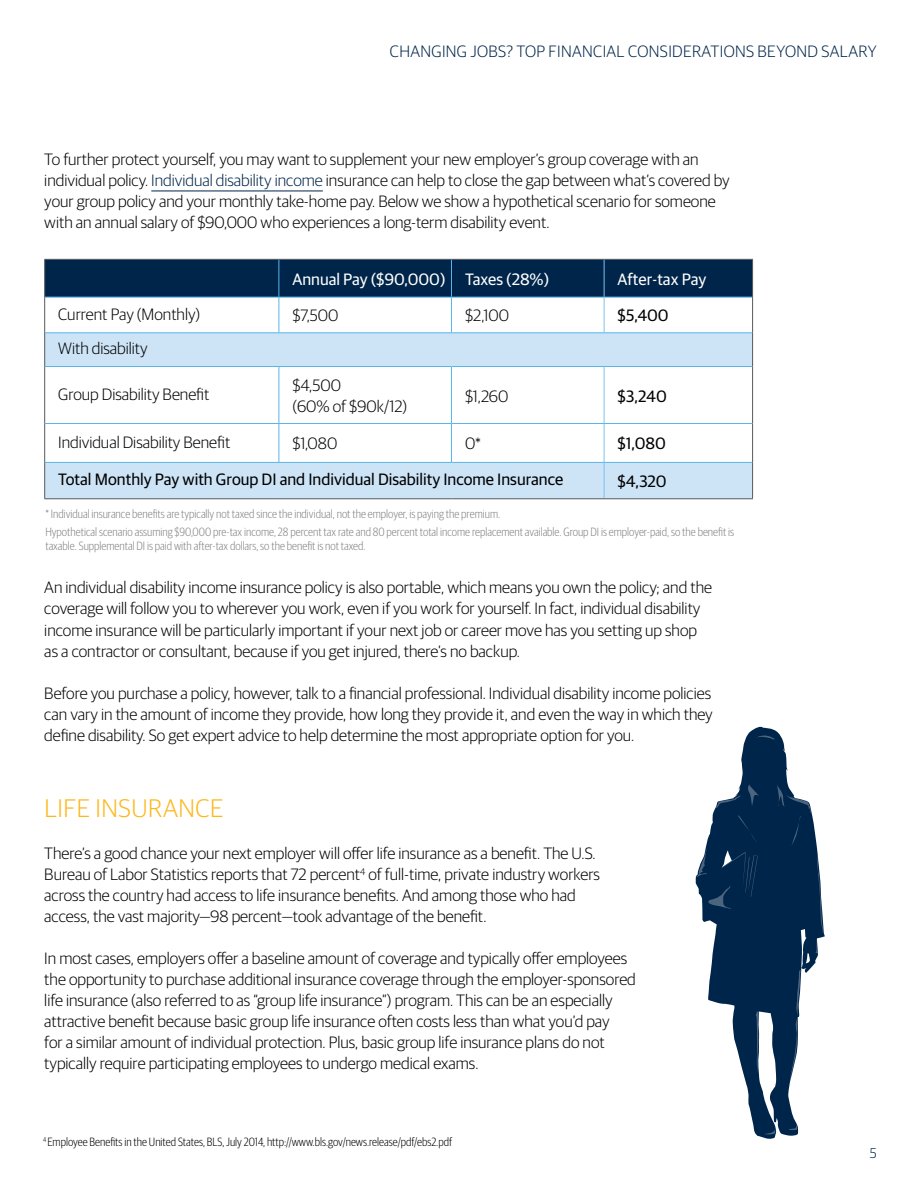
<style>
.page{position:relative;width:921px;height:1191px;background:#fff}
.page>*{position:absolute;margin:0;border:0;box-sizing:border-box;transform-origin:0 0}
.t1{font:300 25.5px "Guardian Sans";letter-spacing:.02em;color:#fdb71a}
.t2{font:300 16.5px/21px "Guardian Sans";color:#000}
.t3{font:16.5px "Guardian Sans";color:#000}
.t4{font:300 16.5px "Guardian Sans";letter-spacing:.02em;color:#00254a}
.t5{font:16.5px "Guardian Sans";color:#fff}
.t6{font:300 14.25px "Guardian Sans";color:#00254a}
.t7{font:300 12px/17.9px "Guardian Sans Cond";color:#808285}
.t8{font:300 12px "Guardian Sans Cond";color:#000}
.s1{color:#00254a}
</style>
<div class="page">
<hr style="left:151px;top:190px;width:172px;height:1px;background:#00254a">
<div style="left:45px;top:260px;width:707px;height:37px;background:#00254a"></div>
<svg style="left:45px;top:333px;width:707px;height:165px"></svg>
<hr style="left:44px;top:259px;width:235px;height:1px;background:#58595b">
<hr style="left:44px;top:260px;width:1px;height:37px;background:#58595b">
<hr style="left:279px;top:259px;width:172px;height:1px;background:#58595b">
<hr style="left:451px;top:259px;width:153px;height:1px;background:#58595b">
<hr style="left:604px;top:259px;width:148px;height:1px;background:#58595b">
<hr style="left:752px;top:260px;width:1px;height:37px;background:#58595b">
<hr style="left:44px;top:297px;width:1px;height:36px;background:#58595b">
<hr style="left:752px;top:297px;width:1px;height:36px;background:#58595b">
<hr style="left:44px;top:333px;width:1px;height:33px;background:#58595b">
<hr style="left:752px;top:333px;width:1px;height:33px;background:#58595b">
<hr style="left:44px;top:366px;width:1px;height:57px;background:#58595b">
<hr style="left:752px;top:366px;width:1px;height:57px;background:#58595b">
<hr style="left:44px;top:423px;width:1px;height:39px;background:#58595b">
<hr style="left:752px;top:423px;width:1px;height:39px;background:#58595b">
<hr style="left:278px;top:260px;width:1px;height:37px;background:#58b6e7">
<hr style="left:451px;top:260px;width:1px;height:37px;background:#58b6e7">
<hr style="left:45px;top:297px;width:234px;height:1px;background:#58b6e7">
<hr style="left:279px;top:297px;width:172px;height:1px;background:#58b6e7">
<hr style="left:278px;top:297px;width:1px;height:35px;background:#58b6e7">
<hr style="left:451px;top:297px;width:153px;height:1px;background:#58b6e7">
<hr style="left:451px;top:297px;width:1px;height:35px;background:#58b6e7">
<hr style="left:604px;top:297px;width:148px;height:1px;background:#58b6e7">
<hr style="left:45px;top:332px;width:234px;height:1px;background:#58b6e7">
<hr style="left:279px;top:332px;width:172px;height:1px;background:#58b6e7">
<hr style="left:451px;top:332px;width:153px;height:1px;background:#58b6e7">
<hr style="left:604px;top:332px;width:148px;height:1px;background:#58b6e7">
<hr style="left:45px;top:366px;width:234px;height:1px;background:#58b6e7">
<hr style="left:279px;top:366px;width:172px;height:1px;background:#58b6e7">
<hr style="left:278px;top:367px;width:1px;height:56px;background:#58b6e7">
<hr style="left:451px;top:366px;width:153px;height:1px;background:#58b6e7">
<hr style="left:451px;top:367px;width:1px;height:56px;background:#58b6e7">
<hr style="left:604px;top:366px;width:148px;height:1px;background:#58b6e7">
<hr style="left:45px;top:423px;width:234px;height:1px;background:#58b6e7">
<hr style="left:279px;top:423px;width:172px;height:1px;background:#58b6e7">
<hr style="left:278px;top:424px;width:1px;height:38px;background:#58b6e7">
<hr style="left:451px;top:423px;width:153px;height:1px;background:#58b6e7">
<hr style="left:451px;top:424px;width:1px;height:38px;background:#58b6e7">
<hr style="left:604px;top:423px;width:148px;height:1px;background:#58b6e7">
<hr style="left:45px;top:462px;width:234px;height:1px;background:#58b6e7">
<hr style="left:279px;top:462px;width:172px;height:1px;background:#58b6e7">
<hr style="left:451px;top:462px;width:153px;height:1px;background:#58b6e7">
<hr style="left:604px;top:462px;width:148px;height:1px;background:#58b6e7">
<hr style="left:603px;top:260px;width:1px;height:37px;background:#7dc2eb">
<hr style="left:603px;top:297px;width:1px;height:35px;background:#7dc2eb">
<hr style="left:603px;top:367px;width:1px;height:56px;background:#7dc2eb">
<hr style="left:603px;top:424px;width:1px;height:38px;background:#7dc2eb">
<hr style="left:603px;top:462px;width:1px;height:36px;background:#7dc2eb">
<hr style="left:44px;top:462px;width:1px;height:36px;background:#58595b">
<hr style="left:752px;top:462px;width:1px;height:36px;background:#58595b">
<hr style="left:44px;top:498px;width:235px;height:1px;background:#58595b">
<hr style="left:279px;top:498px;width:172px;height:1px;background:#58595b">
<hr style="left:451px;top:498px;width:153px;height:1px;background:#58595b">
<hr style="left:604px;top:498px;width:148px;height:1px;background:#58595b">
<svg style="left:695px;top:726px;width:129px;height:413px"></svg>
<svg style="left:788px;top:1123px;width:8px;height:6px"></svg>
<svg style="left:763px;top:1128px;width:12px;height:6px"></svg>
<svg style="left:755px;top:1011px;width:3px;height:61px"></svg>
<svg style="left:788px;top:969px;width:12px;height:114px"></svg>
<svg style="left:747px;top:783px;width:11px;height:22px"></svg>
<svg style="left:715px;top:795px;width:25px;height:12px"></svg>
<svg style="left:756px;top:735px;width:18px;height:4px"></svg>
<svg style="left:776px;top:784px;width:35px;height:62px;background:#294867"></svg>
<svg style="left:696px;top:815px;width:61px;height:93px;background:#264565"></svg>
<svg style="left:815px;top:854px;width:8px;height:100px"></svg>
<p class="t4" style="left:390px;top:40px;width:488px">CHANGING JOBS? TOP FINANCIAL CONSIDERATIONS BEYOND SALARY</p>
<p class="t2" style="left:44px;top:148px;width:686px">To further protect yourself, you may want to supplement your new employer’s group coverage with an individual policy. <span class="s1">Individual disability income</span> insurance can help to close the gap between what’s covered by your group policy and your monthly take-home pay. Below we show a hypothetical scenario for someone with an annual salary of $90,000 who experiences a long-term disability event.</p>
<p class="t5" style="left:292px;top:267px;width:258px">Annual Pay ($90,000) Taxes (28%)</p>
<p class="t5" style="left:617px;top:267px;width:90px">After-tax Pay</p>
<p class="t2" style="left:58px;top:302px;width:143px">Current Pay (Monthly)</p>
<p class="t2" style="left:292px;top:304px;width:48px">$7,500</p>
<p class="t2" style="left:465px;top:304px;width:46px">$2,100</p>
<p class="t3" style="left:617px;top:304px;width:52px">$5,400</p>
<p class="t2" style="left:58px;top:337px;width:91px">With disability</p>
<p class="t2" style="left:58px;top:382px;width:153px">Group Disability Benefit</p>
<p class="t2" style="left:292px;top:373px;width:116px">$4,500<br>(60% of $90k/12)</p>
<p class="t2" style="left:465px;top:384px;width:45px">$1,260</p>
<p class="t3" style="left:617px;top:384px;width:51px">$3,240</p>
<p class="t2" style="left:58px;top:430px;width:173px">Individual Disability Benefit</p>
<p class="t2" style="left:292px;top:432px;width:46px">$1,080</p>
<p class="t2" style="left:465px;top:432px;width:18px">0*</p>
<p class="t3" style="left:617px;top:432px;width:50px">$1,080</p>
<p class="t3" style="left:58px;top:467px;width:506px">Total Monthly Pay with Group DI and Individual Disability Income Insurance</p>
<p class="t3" style="left:617px;top:469px;width:51px">$4,320</p>
<p class="t7" style="left:45px;top:504px;width:690px">* Individual insurance benefits are typically not taxed since the individual, not the employer, is paying the premium.<br>Hypothetical scenario assuming $90,000 pre-tax income, 28 percent tax rate and 80 percent total income replacement available. Group DI is employer-paid, so the benefit is</p>
<p class="t7" style="left:45px;top:535px;width:321px">taxable. Supplemental DI is paid with after-tax dollars, so the benefit is not taxed.</p>
<p class="t2" style="left:44px;top:576px;width:669px">An individual disability income insurance policy is also portable, which means you own the policy; and the coverage will follow you to wherever you work, even if you work for yourself. In fact, individual disability income insurance will be particularly important if your next job or career move has you setting up shop as a contractor or consultant, because if you get injured, there’s no backup.</p>
<p class="t2" style="left:44px;top:681px;width:669px;text-align:justify">Before you purchase a policy, however, talk to a financial professional. Individual disability income policies can vary in the amount of income they provide, how long they provide it, and even the way in which they define disability. So get expert advice to help determine the most appropriate option for you.</p>
<h1 class="t1" style="left:45px;top:790px;width:181px">LIFE INSURANCE</h1>
<p class="t2" style="left:44px;top:841px;width:557px">There’s a good chance your next employer will offer life insurance as a benefit. The U.S.<br>Bureau of Labor Statistics reports that 72 percent<sup>4</sup> of full-time, private industry workers across the country had access to life insurance benefits. And among those who had access, the vast majority—98 percent—took advantage of the benefit.</p>
<p class="t2" style="left:44px;top:946px;width:593px">In most cases, employers offer a baseline amount of coverage and typically offer employees the opportunity to purchase additional insurance coverage through the employer-sponsored life insurance (also referred to as “group life insurance”) program. This can be an especially attractive benefit because basic group life insurance often costs less than what you’d pay<br>for a similar amount of individual protection. Plus, basic group life insurance plans do not typically require participating employees to undergo medical exams.</p>
<p class="t8" style="left:43px;top:1133px;width:410px"><sup>4</sup> Employee Benefits in the United States, BLS, July 2014, http://www.bls.gov/news.release/pdf/ebs2.pdf</p>
<p class="t6" style="left:869px;top:1142px;width:8px">5</p>
</div>
